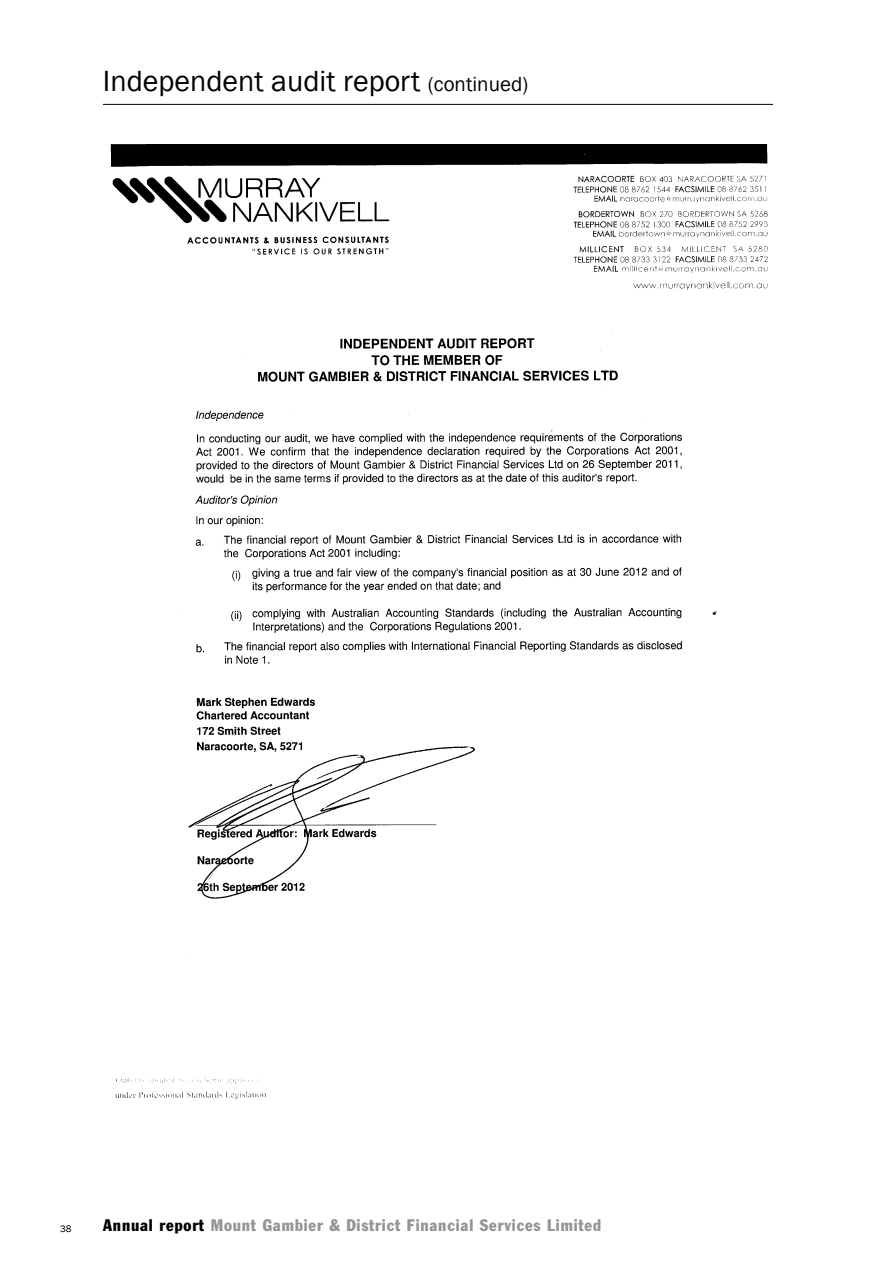
<style>
.page{position:relative;width:893px;height:1263px;background:#fff}
.page>*{position:absolute;margin:0;border:0;box-sizing:border-box;transform-origin:0 0}
.t1{font:30px "Franklin Gothic";color:#000}
.t2{font:condensed 16.5px "Franklin Gothic";letter-spacing:.05em;color:#939598}
.t3{font:9.75px "Franklin Gothic";color:#000}
.s1{font-size:21px}
.s2{color:#000}
</style>
<div class="page">
<hr style="left:103px;top:104px;width:670px;height:1px;background:#000">
<img style="left:110px;top:145px;width:658px;height:955px">
<div style="left:415px;top:1003px;width:80px;height:54px;background:#fff"></div>
<h1 class="t1" style="left:103px;top:63px;width:427px">Independent audit report <span class="s1">(continued)</span></h1>
<p class="t3" style="left:60px;top:1223px;width:13px">38</p>
<p class="t2" style="left:103px;top:1215px;width:500px"><span class="s2">Annual report</span> Mount Gambier &amp; District Financial Services Limited</p>
</div>
